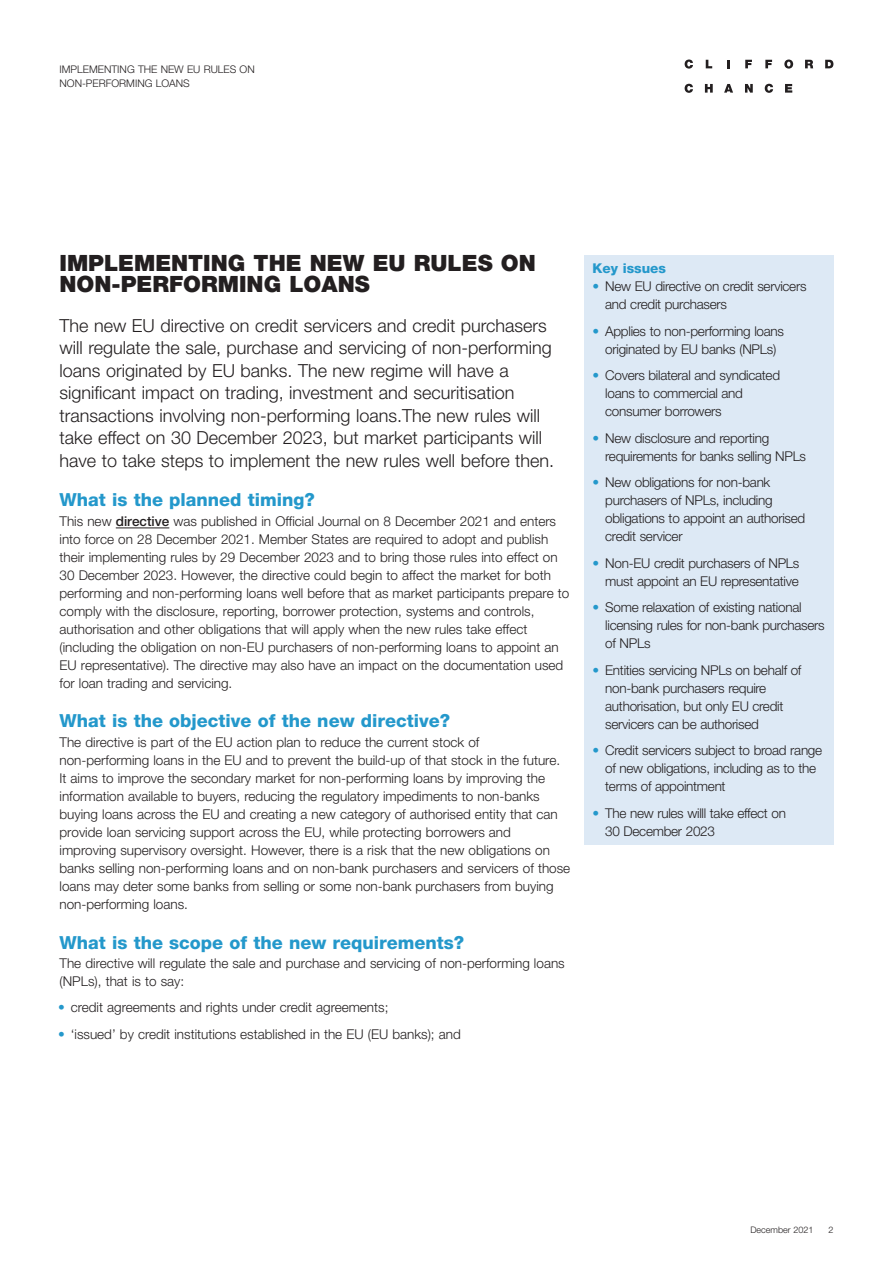
<style>
.page{position:relative;width:893px;height:1263px;background:#fff}
.page>*{position:absolute;margin:0;border:0;box-sizing:border-box;transform-origin:0 0}
._09__Body_Text_4MM{font:900 22.5px/21px "Helvetica Neue LT Pro";color:#231f20}
._09__Body_Text_4MM-2{font:300 18px/22.5px "Helvetica Neue LT Pro";color:#231f20}
._09__Body_Text_4MM-3{font:800 18px "Helvetica Neue LT Pro";color:#2498cb}
._09__Body_Text_4MM-4{font:300 13.5px/18px "Helvetica Neue LT Pro";color:#231f20}
._09__Body_Text_4MM-5{font:300 13.5px/18px "Helvetica Neue LT Pro";letter-spacing:-.02em;color:#231f20}
._06__Heading_2{font:800 13.5px "Helvetica Neue LT Pro";color:#2498cb}
._09__Body_Text_4MM-6{font:300 10.5px/13.5px "Helvetica Neue LT Pro";color:#231f20}
.t1{font:300 9px "Helvetica Neue LT Pro";color:#231f20}
.s1{font-weight:500}
.s2{color:#2498cb}
</style>
<div class="page">
<svg style="left:685px;top:60px;width:8px;height:9px"></svg>
<svg style="left:706px;top:60px;width:6px;height:8px"></svg>
<svg style="left:727px;top:60px;width:2px;height:8px"></svg>
<svg style="left:745px;top:60px;width:7px;height:8px"></svg>
<svg style="left:765px;top:60px;width:7px;height:8px"></svg>
<svg style="left:784px;top:60px;width:9px;height:9px"></svg>
<svg style="left:805px;top:60px;width:8px;height:8px"></svg>
<svg style="left:825px;top:60px;width:8px;height:8px"></svg>
<svg style="left:685px;top:84px;width:8px;height:9px"></svg>
<svg style="left:705px;top:84px;width:8px;height:9px"></svg>
<svg style="left:724px;top:84px;width:9px;height:9px"></svg>
<svg style="left:745px;top:84px;width:8px;height:9px"></svg>
<svg style="left:765px;top:84px;width:8px;height:9px"></svg>
<svg style="left:785px;top:84px;width:7px;height:9px"></svg>
<div style="left:584px;top:255px;width:249px;height:589px;background:#dde9f5"></div>
<hr style="left:116px;top:528px;width:53px;height:1px;background:#231f20">
<p class="_09__Body_Text_4MM-6" style="left:60px;top:62px;width:197px">IMPLEMENTING THE NEW EU RULES ON<br>NON-PERFORMING LOANS</p>
<p class="_09__Body_Text_4MM" style="left:60px;top:253px;width:478px">IMPLEMENTING THE NEW EU RULES ON<br>NON-PERFORMING LOANS</p>
<p class="_09__Body_Text_4MM-2" style="left:60px;top:314px;width:496px">The new EU directive on credit servicers and credit purchasers will regulate the sale, purchase and servicing of non-performing loans originated by EU banks. The new regime will have a significant impact on trading, investment and securitisation transactions involving non-performing loans.The new rules will take effect on 30 December 2023, but market participants will have to take steps to implement the new rules well before then.</p>
<p class="_09__Body_Text_4MM-3" style="left:60px;top:489px;width:257px">What is the planned timing?</p>
<p class="_09__Body_Text_4MM-4" style="left:60px;top:512px;width:511px">This new <span class="s1">directive</span> was published in Official Journal on 8 December 2021 and enters into force on 28 December 2021. Member States are required to adopt and publish their implementing rules by 29 December 2023 and to bring those rules into effect on 30 December 2023. However, the directive could begin to affect the market for both performing and non-performing loans well before that as market participants prepare to comply with the disclosure, reporting, borrower protection, systems and controls, authorisation and other obligations that will apply when the new rules take effect (including the obligation on non-EU purchasers of non-performing loans to appoint an EU representative). The directive may also have an impact on the documentation used for loan trading and servicing.</p>
<p class="_09__Body_Text_4MM-3" style="left:60px;top:710px;width:392px">What is the objective of the new directive?</p>
<p class="_09__Body_Text_4MM-4" style="left:60px;top:733px;width:512px">The directive is part of the EU action plan to reduce the current stock of non-performing loans in the EU and to prevent the build-up of that stock in the future.<br>It aims to improve the secondary market for non-performing loans by improving the information available to buyers, reducing the regulatory impediments to non-banks buying loans across the EU and creating a new category of authorised entity that can provide loan servicing support across the EU, while protecting borrowers and improving supervisory oversight. However, there is a risk that the new obligations on banks selling non-performing loans and on non-bank purchasers and servicers of those loans may deter some banks from selling or some non-bank purchasers from buying non-performing loans.</p>
<p class="_09__Body_Text_4MM-3" style="left:60px;top:931px;width:406px">What is the scope of the new requirements?</p>
<p class="_09__Body_Text_4MM-4" style="left:60px;top:954px;width:507px">The directive will regulate the sale and purchase and servicing of non-performing loans (NPLs), that is to say:</p>
<p class="_09__Body_Text_4MM-4" style="left:58px;top:998px;width:332px"><span class="s2">•</span> credit agreements and rights under credit agreements;</p>
<p class="_09__Body_Text_4MM-4" style="left:58px;top:1025px;width:404px"><span class="s2">•</span> ‘issued’ by credit institutions established in the EU (EU banks); and</p>
<p class="_06__Heading_2" style="left:592px;top:260px;width:75px">Key issues</p>
<p class="_09__Body_Text_4MM-5" style="left:605px;top:277px;width:203px;text-indent:-13px"><span class="s2">•</span> New EU directive on credit servicers and credit purchasers</p>
<p class="_09__Body_Text_4MM-5" style="left:592px;top:322px;width:193px;text-align:center"><span class="s2">•</span> Applies to non-performing loans originated by EU banks (NPLs)</p>
<p class="_09__Body_Text_4MM-5" style="left:605px;top:366px;width:176px;text-indent:-13px"><span class="s2">•</span> Covers bilateral and syndicated loans to commercial and consumer borrowers</p>
<p class="_09__Body_Text_4MM-5" style="left:605px;top:429px;width:202px;text-indent:-13px"><span class="s2">•</span> New disclosure and reporting requirements for banks selling NPLs</p>
<p class="_09__Body_Text_4MM-5" style="left:605px;top:473px;width:202px;text-indent:-13px"><span class="s2">•</span> New obligations for non-bank purchasers of NPLs, including obligations to appoint an authorised credit servicer</p>
<p class="_09__Body_Text_4MM-5" style="left:592px;top:554px;width:208px;text-align:right"><span class="s2">•</span> Non-EU credit purchasers of NPLs must appoint an EU representative</p>
<p class="_09__Body_Text_4MM-5" style="left:605px;top:598px;width:221px;text-indent:-13px"><span class="s2">•</span> Some relaxation of existing national licensing rules for non-bank purchasers of NPLs</p>
<p class="_09__Body_Text_4MM-5" style="left:605px;top:661px;width:198px;text-indent:-13px"><span class="s2">•</span> Entities servicing NPLs on behalf of non-bank purchasers require authorisation, but only EU credit servicers can be authorised</p>
<p class="_09__Body_Text_4MM-5" style="left:605px;top:741px;width:218px;text-indent:-13px"><span class="s2">•</span> Credit servicers subject to broad range of new obligations, including as to the terms of appointment</p>
<p class="_09__Body_Text_4MM-5" style="left:605px;top:804px;width:182px;text-indent:-13px"><span class="s2">•</span> The new rules willl take effect on<br>30 December 2023</p>
<p class="t1" style="left:750px;top:1224px;width:65px">December 2021</p>
<p class="t1" style="left:828px;top:1224px;width:7px">2</p>
</div>
